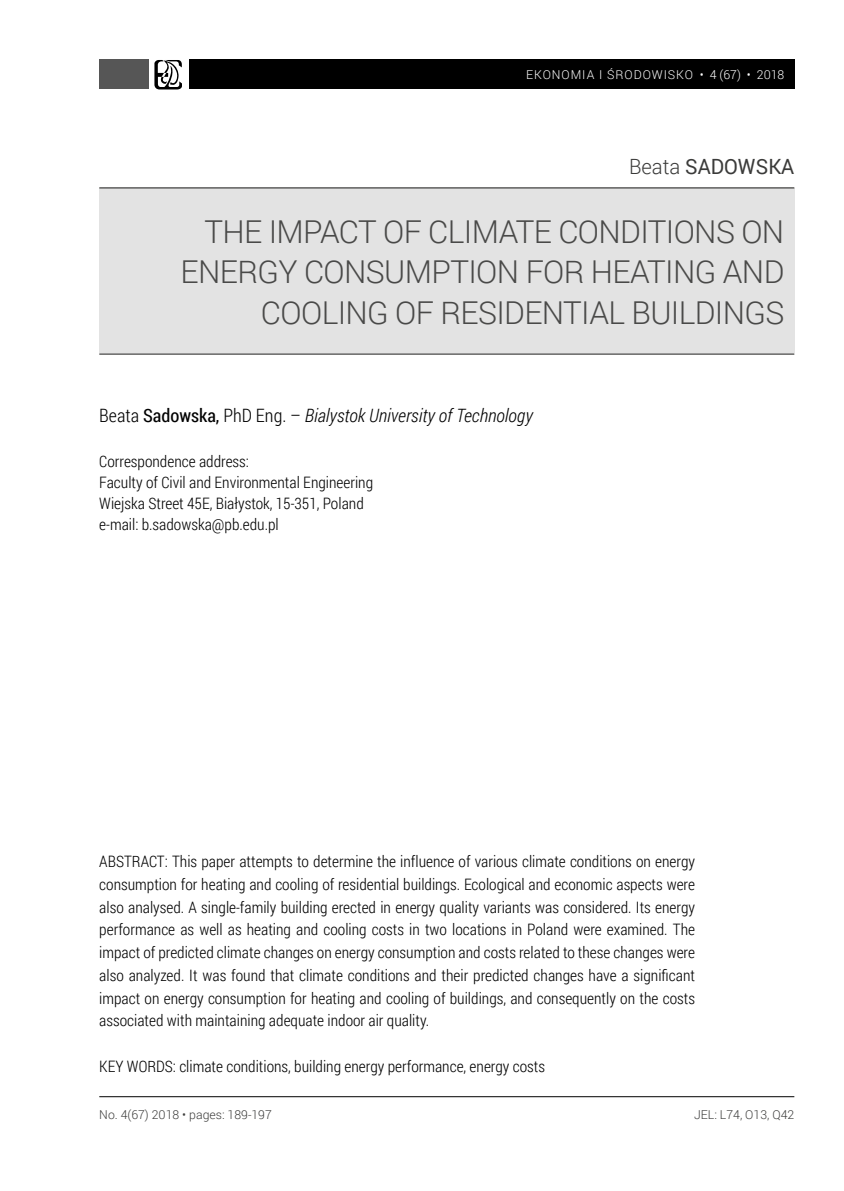
<style>
.page{position:relative;width:844px;height:1191px;background:#fff}
.page>*{position:absolute;margin:0;border:0;box-sizing:border-box;transform-origin:0 0}
.t1{font:300 31.5px/40.2px "Roboto";letter-spacing:-.02em;color:#494948;text-align:right}
.t2{font:21px "Roboto";color:#3b3b3a;scale:.96 1}
.t3{font:italic 300 18.38px "Roboto Condensed";color:#000}
.t4{font:300 15.75px/22.8px "Roboto Condensed";color:#000;text-align:justify}
.t5{font:300 12.25px "Roboto";color:#3b3b3a}
.t6{font:300 12.25px "Roboto";letter-spacing:.075em;color:#fff}
.s1{font-weight:300}
.s2{font-style:normal}
.s3{font-weight:400;font-style:normal}
</style>
<div class="page">
<div style="left:189px;top:60px;width:605px;height:29px;background:#000"></div>
<div style="left:99px;top:60px;width:50px;height:29px;background:#565656"></div>
<svg style="left:154px;top:60px;width:28px;height:29px"></svg>
<hr style="left:99px;top:1096px;width:695px;height:1px;background:#000">
<div style="left:99px;top:189px;width:695px;height:164px;background:#e3e3e3"></div>
<hr style="left:99px;top:187px;width:695px;height:1px;background:#494948">
<hr style="left:99px;top:353px;width:695px;height:2px;background:#494948">
<p class="t6" style="left:526px;top:67px;width:259px">EKONOMIA I ŚRODOWISKO • 4 (67) • 2018</p>
<h2 class="t2" style="left:629px;top:151px;width:174px"><span class="s1">Beata</span> SADOWSKA</h2>
<h1 class="t1" style="left:181px;top:211px;width:605px">THE IMPACT OF CLIMATE CONDITIONS ON<br>ENERGY CONSUMPTION FOR HEATING AND<br>COOLING OF RESIDENTIAL BUILDINGS</h1>
<p class="t3" style="left:99px;top:403px;width:435px"><span class="s2">Beata</span> <span class="s3">Sadowska,</span> <span class="s2">PhD Eng. –</span> Bialystok University of Technology</p>
<p class="t4" style="left:99px;top:450px;width:275px;line-height:21px;text-align:left">Correspondence address:<br>Faculty of Civil and Environmental Engineering Wiejska Street 45E, Białystok, 15-351, Poland e-mail: b.sadowska@pb.edu.pl</p>
<p class="t4" style="left:99px;top:849px;width:597px">ABSTRACT: This paper attempts to determine the influence of various climate conditions on energy consumption for heating and cooling of residential buildings. Ecological and economic aspects were also analysed. A single-family building erected in energy quality variants was considered. Its energy performance as well as heating and cooling costs in two locations in Poland were examined. The impact of predicted climate changes on energy consumption and costs related to these changes were also analyzed. It was found that climate conditions and their predicted changes have a significant impact on energy consumption for heating and cooling of buildings, and consequently on the costs associated with maintaining adequate indoor air quality.</p>
<p class="t4" style="left:99px;top:1054px;width:447px">KEY WORDS: climate conditions, building energy performance, energy costs</p>
<p class="t5" style="left:99px;top:1106px;width:174px">No. 4(67) 2018 • pages: 189-197</p>
<p class="t5" style="left:694px;top:1106px;width:102px">JEL: L74, O13, Q42</p>
</div>
